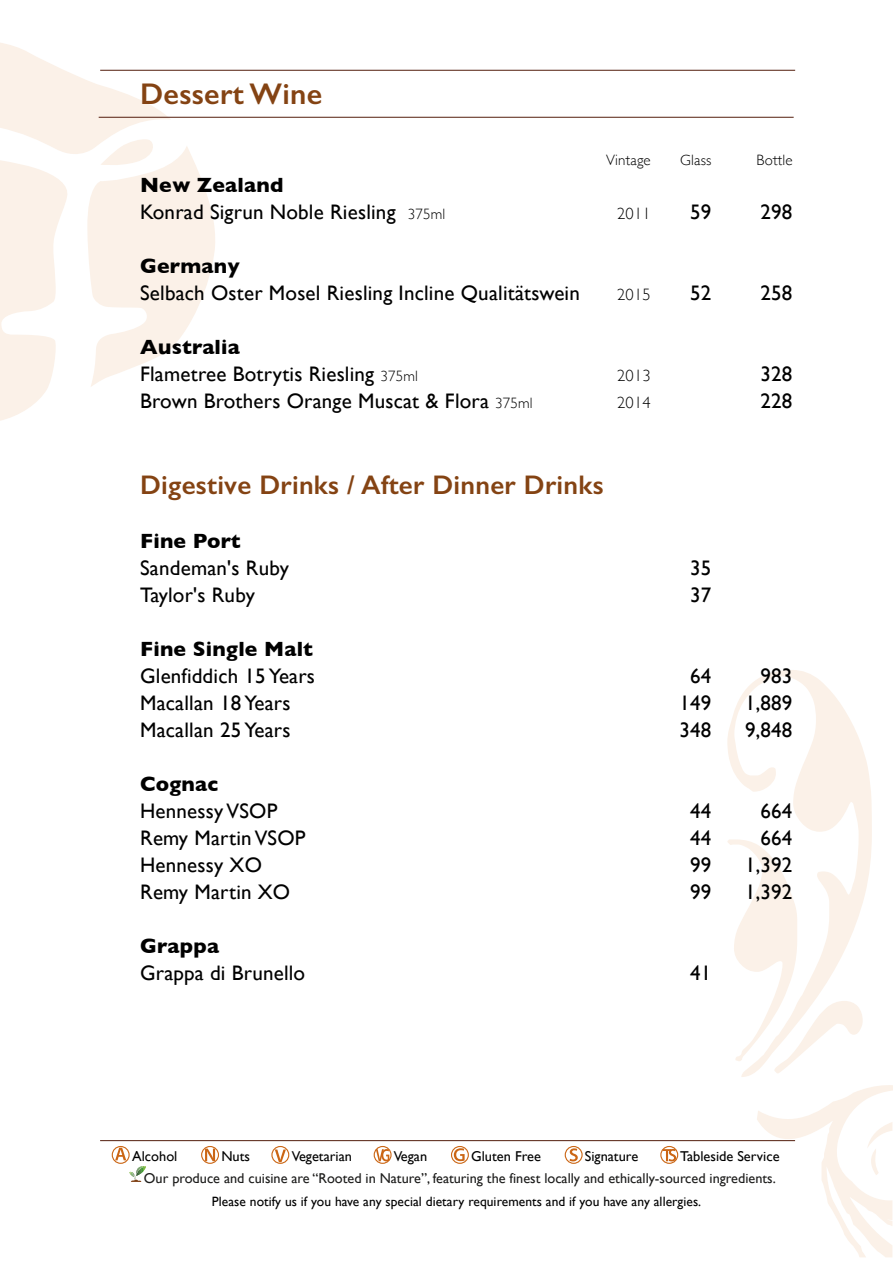
<style>
.page{position:relative;width:893px;height:1263px;background:#fff}
.page>*{position:absolute;margin:0;border:0;box-sizing:border-box;transform-origin:0 0}
.t1{font:600 30px "Gill Sans";letter-spacing:.01em;color:#844313}
.t2{font:600 27px "Gill Sans";letter-spacing:.01em;color:#844313}
.t3{font:21px/27px "Gill Sans";letter-spacing:.01em;color:#000}
.t4{font:700 21px "Gill Sans";letter-spacing:.01em;color:#000}
.t5{font:300 16.5px "Gill Sans";letter-spacing:.01em;color:#000}
.t6{font:300 15px "Gill Sans";letter-spacing:.01em;color:#000}
.t7{font:14.25px "Gill Sans";color:#1d1d1c}
.t8{font:14.25px "Gill Sans";color:#000}
.t9{font:13.5px "Gill Sans";letter-spacing:.005em;color:#000}
.s1{font-weight:700}
.s2{font-weight:300;font-size:15px}
</style>
<div class="page">
<svg style="left:0;top:43px;width:216px;height:378px"></svg>
<svg style="left:757px;top:1085px;width:136px;height:172px"></svg>
<svg style="left:727px;top:670px;width:145px;height:407px"></svg>
<hr style="left:100px;top:70px;width:695px;height:1px;background:#531d0d">
<hr style="left:100px;top:1140px;width:695px;height:1px;background:#531d0d">
<svg style="left:129px;top:1166px;width:17px;height:16px"></svg>
<div style="left:271px;top:1146px;width:18px;height:18px;border:1px solid #cb6615;border-radius:50%"></div>
<svg style="left:275px;top:1149px;width:11px;height:13px"></svg>
<div style="left:565px;top:1146px;width:18px;height:18px;border:1px solid #cb6615;border-radius:50%"></div>
<svg style="left:570px;top:1148px;width:8px;height:13px"></svg>
<div style="left:374px;top:1146px;width:18px;height:18px;border:1px solid #cb6615;border-radius:50%"></div>
<svg style="left:376px;top:1149px;width:13px;height:12px"></svg>
<div style="left:660px;top:1146px;width:18px;height:18px;border:1px solid #cb6615;border-radius:50%"></div>
<svg style="left:663px;top:1149px;width:13px;height:12px"></svg>
<div style="left:451px;top:1146px;width:18px;height:18px;border:1px solid #cb6615;border-radius:50%"></div>
<svg style="left:454px;top:1148px;width:11px;height:13px"></svg>
<div style="left:112px;top:1146px;width:18px;height:18px;border:1px solid #cb6615;border-radius:50%"></div>
<svg style="left:115px;top:1148px;width:11px;height:12px"></svg>
<div style="left:201px;top:1146px;width:18px;height:18px;border:1px solid #cb6615;border-radius:50%"></div>
<svg style="left:205px;top:1148px;width:10px;height:13px"></svg>
<hr style="left:99px;top:117px;width:695px;height:1px;background:#531d0d">
<h1 class="t1" style="left:140px;top:75px;width:184px">Dessert Wine</h1>
<p class="t3" style="left:140px;top:171px;width:307px"><span class="s1">New Zealand<br></span>Konrad Sigrun Noble Riesling <span class="s2">375ml</span></p>
<p class="t6" style="left:606px;top:148px;width:46px">Vintage</p>
<p class="t6" style="left:680px;top:148px;width:33px">Glass</p>
<p class="t6" style="left:757px;top:148px;width:37px">Bottle</p>
<p class="t5" style="left:617px;top:200px;width:35px">2011</p>
<p class="t3" style="left:690px;top:198px;width:23px">59</p>
<p class="t3" style="left:760px;top:198px;width:33px">298</p>
<p class="t4" style="left:140px;top:249px;width:101px">Germany</p>
<p class="t3" style="left:140px;top:279px;width:441px">Selbach Oster Mosel Riesling Incline Qualitätswein</p>
<p class="t5" style="left:617px;top:281px;width:35px">2015</p>
<p class="t3" style="left:690px;top:279px;width:23px">52</p>
<p class="t3" style="left:760px;top:279px;width:33px">258</p>
<p class="t3" style="left:140px;top:333px;width:279px"><span class="s1">Australia<br></span>Flametree Botrytis Riesling <span class="s2">375ml</span></p>
<p class="t5" style="left:617px;top:362px;width:35px">2013</p>
<p class="t3" style="left:760px;top:360px;width:33px">328</p>
<p class="t3" style="left:140px;top:387px;width:394px">Brown Brothers Orange Muscat &amp; Flora <span class="s2">375ml</span></p>
<p class="t5" style="left:617px;top:389px;width:35px">2014</p>
<p class="t3" style="left:760px;top:387px;width:33px">228</p>
<p class="t2" style="left:140px;top:469px;width:465px">Digestive Drinks / After Dinner Drinks</p>
<p class="t4" style="left:140px;top:524px;width:102px">Fine Port</p>
<p class="t3" style="left:140px;top:554px;width:150px">Sandeman's Ruby</p>
<p class="t3" style="left:690px;top:554px;width:23px">35</p>
<p class="t3" style="left:140px;top:581px;width:116px">Taylor's Ruby</p>
<p class="t3" style="left:690px;top:581px;width:23px">37</p>
<p class="t4" style="left:140px;top:632px;width:175px">Fine Single Malt</p>
<p class="t3" style="left:140px;top:662px;width:176px">Glenfiddich 15 Years</p>
<p class="t3" style="left:690px;top:662px;width:23px">64</p>
<p class="t3" style="left:760px;top:662px;width:33px">983</p>
<p class="t3" style="left:140px;top:689px;width:152px">Macallan 18 Years</p>
<p class="t3" style="left:679px;top:689px;width:33px">149</p>
<p class="t3" style="left:745px;top:689px;width:49px">1,889</p>
<p class="t3" style="left:140px;top:716px;width:152px">Macallan 25 Years</p>
<p class="t3" style="left:679px;top:716px;width:33px">348</p>
<p class="t3" style="left:745px;top:716px;width:49px">9,848</p>
<p class="t4" style="left:140px;top:767px;width:79px">Cognac</p>
<p class="t3" style="left:140px;top:797px;width:139px">Hennessy VSOP</p>
<p class="t3" style="left:690px;top:797px;width:23px">44</p>
<p class="t3" style="left:760px;top:797px;width:33px">664</p>
<p class="t3" style="left:140px;top:824px;width:167px">Remy Martin VSOP</p>
<p class="t3" style="left:690px;top:824px;width:23px">44</p>
<p class="t3" style="left:760px;top:824px;width:33px">664</p>
<p class="t3" style="left:140px;top:851px;width:123px">Hennessy XO</p>
<p class="t3" style="left:690px;top:851px;width:23px">99</p>
<p class="t3" style="left:745px;top:851px;width:49px">1,392</p>
<p class="t3" style="left:140px;top:878px;width:152px">Remy Martin XO</p>
<p class="t3" style="left:690px;top:878px;width:23px">99</p>
<p class="t3" style="left:745px;top:878px;width:49px">1,392</p>
<p class="t4" style="left:140px;top:929px;width:80px">Grappa</p>
<p class="t3" style="left:140px;top:959px;width:167px">Grappa di Brunello</p>
<p class="t3" style="left:690px;top:959px;width:23px">41</p>
<p class="t8" style="left:132px;top:1148px;width:47px">Alcohol</p>
<p class="t8" style="left:221px;top:1148px;width:30px">Nuts</p>
<p class="t8" style="left:292px;top:1148px;width:62px">Vegetarian</p>
<p class="t8" style="left:394px;top:1148px;width:35px">Vegan</p>
<p class="t8" style="left:471px;top:1148px;width:71px">Gluten Free</p>
<p class="t8" style="left:585px;top:1148px;width:55px">Signature</p>
<p class="t8" style="left:680px;top:1148px;width:101px">Tableside Service</p>
<p class="t7" style="left:144px;top:1170px;width:633px">Our produce and cuisine are “Rooted in Nature”, featuring the finest locally and ethically-sourced ingredients.</p>
<p class="t9" style="left:212px;top:1193px;width:491px">Please notify us if you have any special dietary requirements and if you have any allergies.</p>
</div>
